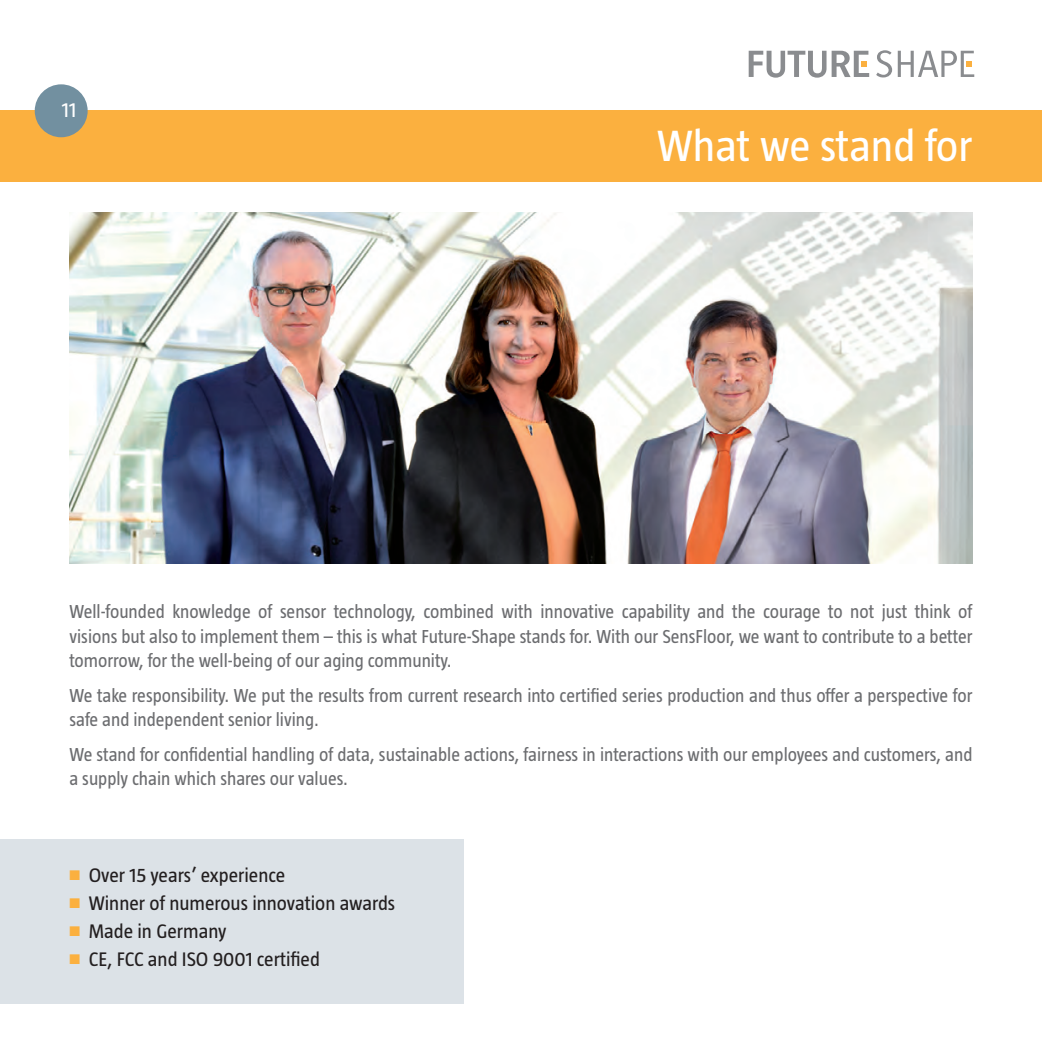
<style>
.page{position:relative;width:1042px;height:1042px;background:#fff}
.page>*{position:absolute;margin:0;border:0;box-sizing:border-box;transform-origin:0 0}
.t1{font:44.8px "Taz";color:#fff}
.t2{font:21px "Taz";color:#fff}
.t3{font:20.12px "Taz";color:#231f20}
.t4{font:19.25px/24.5px "Taz";color:#6c6d70;scale:.96 1}
.s1{color:#fbb03f}
</style>
<div class="page">
<div style="left:0;top:838px;width:463px;height:165px;background:#dce2e7"></div>
<div style="left:0;top:110px;width:1042px;height:72px;background:#fbb03f"></div>
<img style="left:69px;top:212px;width:903px;height:351px">
<svg style="left:748px;top:51px;width:121px;height:27px"></svg>
<svg style="left:876px;top:50px;width:16px;height:28px"></svg>
<svg style="left:898px;top:51px;width:76px;height:26px"></svg>
<div style="left:35px;top:84px;width:53px;height:53px;background:#7290a0;border-radius:50%"></div>
<p class="t2" style="left:62px;top:99px;width:16px">11</p>
<h1 class="t1" style="left:657px;top:122px;width:317px">What we stand for</h1>
<p class="t4" style="left:69px;top:599px;width:942px;text-align:justify">Well-founded knowledge of sensor technology, combined with innovative capability and the courage to not just think of visions but also to implement them – this is what Future-Shape stands for. With our SensFloor, we want to contribute to a better tomorrow, for the well-being of our aging community.</p>
<p class="t4" style="left:69px;top:683px;width:942px">We take responsibility. We put the results from current research into certified series production and thus offer a perspective for safe and independent senior living.</p>
<p class="t4" style="left:69px;top:742px;width:942px">We stand for confidential handling of data, sustainable actions, fairness in interactions with our employees and customers, and a supply chain which shares our values.</p>
<p class="t3" style="left:69px;top:864px;width:217px"><span class="s1">■</span> Over 15 years’ experience</p>
<p class="t3" style="left:69px;top:892px;width:327px"><span class="s1">■</span> Winner of numerous innovation awards</p>
<p class="t3" style="left:69px;top:920px;width:158px"><span class="s1">■</span> Made in Germany</p>
<p class="t3" style="left:69px;top:948px;width:252px"><span class="s1">■</span> CE, FCC and ISO 9001 certified</p>
</div>
